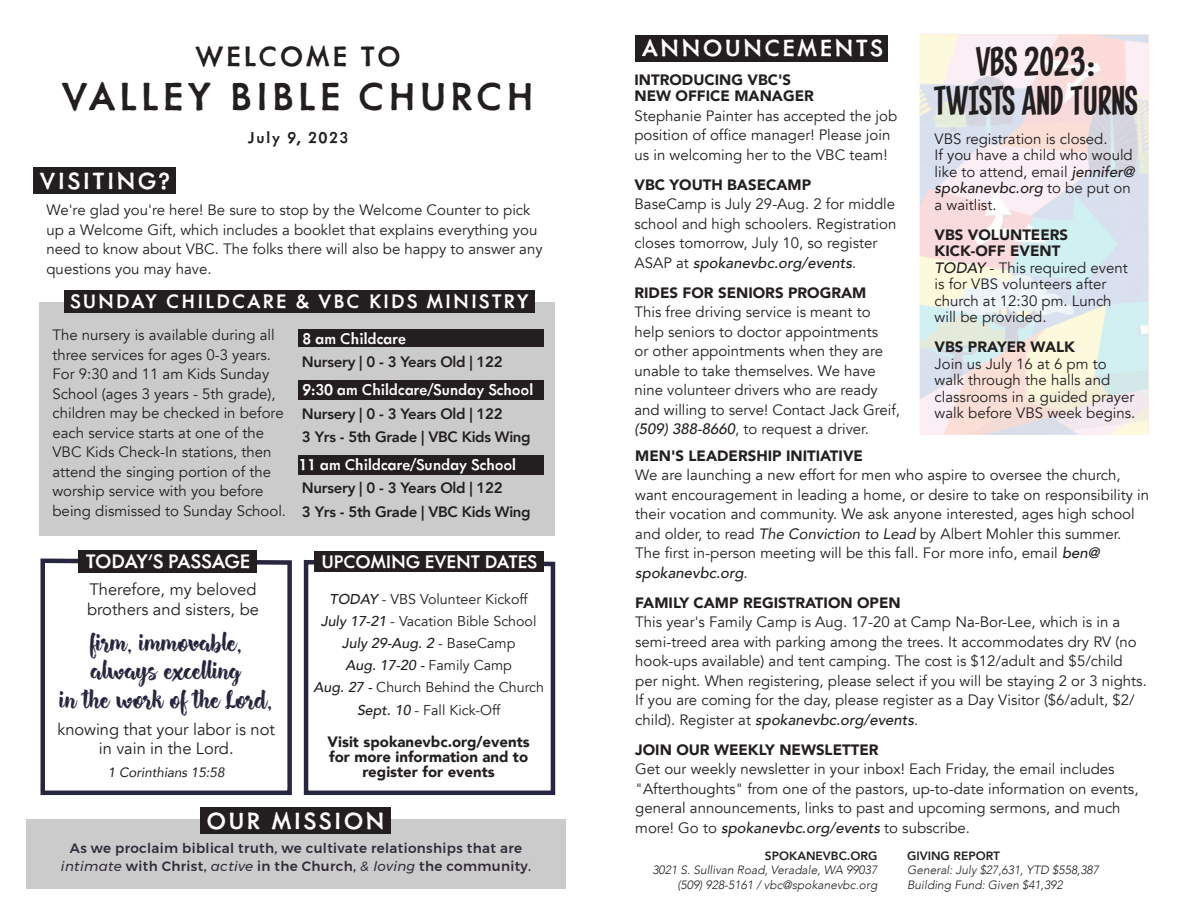
<style>
.page{position:relative;width:1188px;height:918px;background:#fff}
.page>*{position:absolute;margin:0;border:0;box-sizing:border-box;transform-origin:0 0}
.t1{font:500 45px "Metallophile Sp 8";letter-spacing:.065em;color:#231f20}
.t2{font:900 42px/39px "Pintanina Family";color:#231f20;text-align:center}
.t3{font:500 32.25px "Metallophile Sp 8";letter-spacing:.07em;color:#231f20}
.t4{font:500 27px "Metallophile Sp 8";letter-spacing:.08em;color:#fff}
.t5{font:24px/28.8px "Hensa";letter-spacing:-.005em;color:#272640;text-align:center}
.t6{font:500 22.5px "Metallophile Sp 8";letter-spacing:.07em;color:#fff}
.t7{font:500 22.5px "Metallophile Sp 8";letter-spacing:-.025em;color:#fff}
.t8{font:500 21px "Metallophile Sp 8";letter-spacing:-.02em;color:#fff}
.t9{font:500 18px "Metallophile Sp 8";letter-spacing:-.02em;color:#fff}
.t10{font:500 18px "Metallophile Sp 8";letter-spacing:.07em;color:#231f20}
.t11{font:16.5px/19.5px "Avenir";letter-spacing:-.005em;color:#231f20}
.t12{font:15px/19.5px "Avenir";color:#231f20}
.t13{font:900 15px/15px "Avenir";color:#231f20}
.t14{font:800 15px/23.2px "Avenir";letter-spacing:-.02em;color:#231f20}
.t15{font:14.25px/22.2px "Avenir";color:#231f20;text-align:center}
.t16{font:500 13.5px/18px "Montserrat";letter-spacing:.025em;color:#312b39;text-align:center}
.t17{font:italic 13.5px "Avenir";letter-spacing:-.005em;color:#231f20}
.t18{font:italic 300 12px/14.4px "Avenir";color:#231f20;text-align:right}
.t19{font:800 12px "Avenir";color:#231f20}
.s1{font-weight:500;font-style:italic}
.s2{font-weight:400;font-style:italic}
.s3{font-weight:900}
.s4{font-style:italic}
</style>
<div class="page">
<svg style="left:40px;top:558px;width:252px;height:237px"></svg>
<div style="left:40px;top:303px;width:515px;height:233px;background:#cbcbcb"></div>
<div style="left:635px;top:35px;width:253px;height:27px;background:#231f20"></div>
<div style="left:33px;top:167px;width:142px;height:27px;background:#231f20"></div>
<div style="left:26px;top:819px;width:540px;height:70px;background:#cbcbcb"></div>
<div style="left:200px;top:808px;width:190px;height:26px;background:#231f20"></div>
<div style="left:64px;top:290px;width:471px;height:23px;background:#231f20"></div>
<div style="left:298px;top:329px;width:246px;height:18px;background:#231f20"></div>
<div style="left:298px;top:380px;width:246px;height:20px;background:#231f20"></div>
<div style="left:298px;top:455px;width:246px;height:20px;background:#231f20"></div>
<svg style="left:303px;top:558px;width:253px;height:237px"></svg>
<div style="left:315px;top:551px;width:229px;height:21px;background:#231f20"></div>
<div style="left:78px;top:550px;width:179px;height:22px;background:#231f20"></div>
<img style="left:920px;top:35px;width:228px;height:400px">
<h3 class="t3" style="left:195px;top:36px;width:207px">WELCOME TO</h3>
<h1 class="t1" style="left:61px;top:69px;width:475px">VALLEY BIBLE CHURCH</h1>
<p class="t10" style="left:248px;top:126px;width:102px">July 9, 2023</p>
<h3 class="t4" style="left:40px;top:164px;width:133px">VISITING?</h3>
<p class="t12" style="left:46px;top:200px;width:498px">We're glad you're here! Be sure to stop by the Welcome Counter to pick up a Welcome Gift, which includes a booklet that explains everything you need to know about VBC. The folks there will also be happy to answer any questions you may have.</p>
<h3 class="t6" style="left:70px;top:288px;width:460px">SUNDAY CHILDCARE &amp; VBC KIDS MINISTRY</h3>
<p class="t9" style="left:303px;top:327px;width:105px">8 am Childcare</p>
<p class="t14" style="left:302px;top:350px;width:202px">Nursery | 0 - 3 Years Old | 122</p>
<p class="t9" style="left:303px;top:379px;width:232px">9:30 am Childcare/Sunday School</p>
<p class="t14" style="left:302px;top:402px;width:230px">Nursery | 0 - 3 Years Old | 122<br>3 Yrs - 5th Grade | VBC Kids Wing</p>
<p class="t9" style="left:298px;top:454px;width:219px">11 am Childcare/Sunday School</p>
<p class="t14" style="left:302px;top:477px;width:230px">Nursery | 0 - 3 Years Old | 122<br>3 Yrs - 5th Grade | VBC Kids Wing</p>
<h3 class="t8" style="left:322px;top:549px;width:217px">UPCOMING EVENT DATES</h3>
<p class="t15" style="left:313px;top:588px;width:232px"><span class="s1">TODAY</span> - VBS Volunteer Kickoff<br><span class="s1">July 17-21</span> - Vacation Bible School<br><span class="s1">July 29-Aug. 2</span> - BaseCamp<br><span class="s1">Aug. 17-20 -</span> Family Camp<br><span class="s1">Aug. 27 -</span> Church Behind the Church<br><span class="s1">Sept. 10</span> - Fall Kick-Off</p>
<p class="t13" style="left:327px;top:734px;width:204px;text-align:center">Visit spokanevbc.org/events for more information and to register for events</p>
<p class="t12" style="left:52px;top:326px;width:235px">The nursery is available during all three services for ages 0-3 years.<br>For 9:30 and 11 am Kids Sunday<br>School (ages 3 years - 5th grade), children may be checked in before each service starts at one of the<br>VBC Kids Check-In stations, then attend the singing portion of the worship service with you before being dismissed to Sunday School.</p>
<h3 class="t7" style="left:85px;top:547px;width:166px">TODAY'S PASSAGE</h3>
<p class="t11" style="left:87px;top:580px;width:173px">Therefore, my beloved brothers and sisters, be</p>
<h3 class="t5" style="left:60px;top:631px;width:214px">firm, immovable, always excelling<br>in the work of the Lord,</h3>
<p class="t11" style="left:58px;top:719px;width:219px;text-align:center">knowing that your labor is not in vain in the Lord.</p>
<p class="t17" style="left:108px;top:764px;width:118px">1 Corinthians 15:58</p>
<h3 class="t4" style="left:206px;top:804px;width:180px">OUR MISSION</h3>
<p class="t16" style="left:61px;top:839px;width:472px">As we proclaim biblical truth, we cultivate relationships that are <span class="s2">intimate</span> with Christ, <span class="s2">active</span> in the Church, <span class="s2">&amp; loving</span> the community.</p>
<h3 class="t4" style="left:642px;top:32px;width:243px">ANNOUNCEMENTS</h3>
<p class="t13" style="left:634px;top:71px;width:181px;line-height:16.5px">INTRODUCING VBC'S<br>NEW OFFICE MANAGER</p>
<p class="t12" style="left:634px;top:106px;width:264px">Stephanie Painter has accepted the job position of office manager! Please join us in welcoming her to the VBC team!</p>
<p class="t13" style="left:634px;top:177px;width:178px">VBC YOUTH BASECAMP</p>
<p class="t12" style="left:634px;top:195px;width:263px">BaseCamp is July 29-Aug. 2 for middle school and high schoolers. Registration closes tomorrow, July 10, so register ASAP at <span class="s1">spokanevbc.org/events</span>.</p>
<p class="t13" style="left:634px;top:285px;width:233px">RIDES FOR SENIORS PROGRAM</p>
<p class="t12" style="left:634px;top:303px;width:267px">This free driving service is meant to help seniors to doctor appointments<br>or other appointments when they are unable to take themselves. We have nine volunteer drivers who are ready and willing to serve! Contact Jack Greif, <span class="s1">(509) 388-8660</span>, to request a driver.</p>
<h2 class="t2" style="left:934px;top:43px;width:206px">VBS 2023:<br>TWISTS AND TURNS</h2>
<p class="t12" style="left:935px;top:131px;width:202px;line-height:16.5px">VBS registration is closed.<br>If you have a child who would like to attend, email <span class="s1">jennifer@ spokanevbc.org</span> to be put on a waitlist.</p>
<p class="t12" style="left:935px;top:227px;width:195px;line-height:16.5px"><span class="s3">VBS VOLUNTEERS<br>KICK-OFF EVENT<br></span><span class="s1">TODAY</span> - This required event is for VBS volunteers after church at 12:30 pm. Lunch will be provided.</p>
<p class="t13" style="left:935px;top:339px;width:142px">VBS PRAYER WALK</p>
<p class="t12" style="left:935px;top:356px;width:202px;line-height:16.5px">Join us July 16 at 6 pm to walk through the halls and classrooms in a guided prayer walk before VBS week begins.</p>
<p class="t13" style="left:635px;top:448px;width:229px">MEN'S LEADERSHIP INITIATIVE</p>
<p class="t12" style="left:635px;top:466px;width:515px">We are launching a new effort for men who aspire to oversee the church, want encouragement in leading a home, or desire to take on responsibility in their vocation and community. We ask anyone interested, ages high school and older, to read <span class="s4">The Conviction to Lead</span> by Albert Mohler this summer.<br>The first in-person meeting will be this fall. For more info, email <span class="s1">ben@ spokanevbc.org</span>.</p>
<p class="t13" style="left:635px;top:595px;width:267px">FAMILY CAMP REGISTRATION OPEN</p>
<p class="t12" style="left:635px;top:613px;width:513px">This year's Family Camp is Aug. 17-20 at Camp Na-Bor-Lee, which is in a semi-treed area with parking among the trees. It accommodates dry RV (no hook-ups available) and tent camping. The cost is $12/adult and $5/child per night. When registering, please select if you will be staying 2 or 3 nights.<br>If you are coming for the day, please register as a Day Visitor ($6/adult, $2/ child). Register at <span class="s1">spokanevbc.org/events</span>.</p>
<p class="t13" style="left:635px;top:742px;width:245px">JOIN OUR WEEKLY NEWSLETTER</p>
<p class="t12" style="left:635px;top:760px;width:505px">Get our weekly newsletter in your inbox! Each Friday, the email includes "Afterthoughts" from one of the pastors, up-to-date information on events, general announcements, links to past and upcoming sermons, and much more! Go to <span class="s1">spokanevbc.org/events</span> to subscribe.</p>
<p class="t19" style="left:765px;top:846px;width:114px">SPOKANEVBC.ORG</p>
<p class="t18" style="left:652px;top:863px;width:226px">3021 S. Sullivan Road, Veradale, WA 99037 (509) 928-5161 / vbc@spokanevbc.org</p>
<p class="t19" style="left:907px;top:846px;width:94px">GIVING REPORT</p>
<p class="t18" style="left:907px;top:863px;width:194px;text-align:left">General: July $27,631, YTD $558,387<br>Building Fund: Given $41,392</p>
</div>
